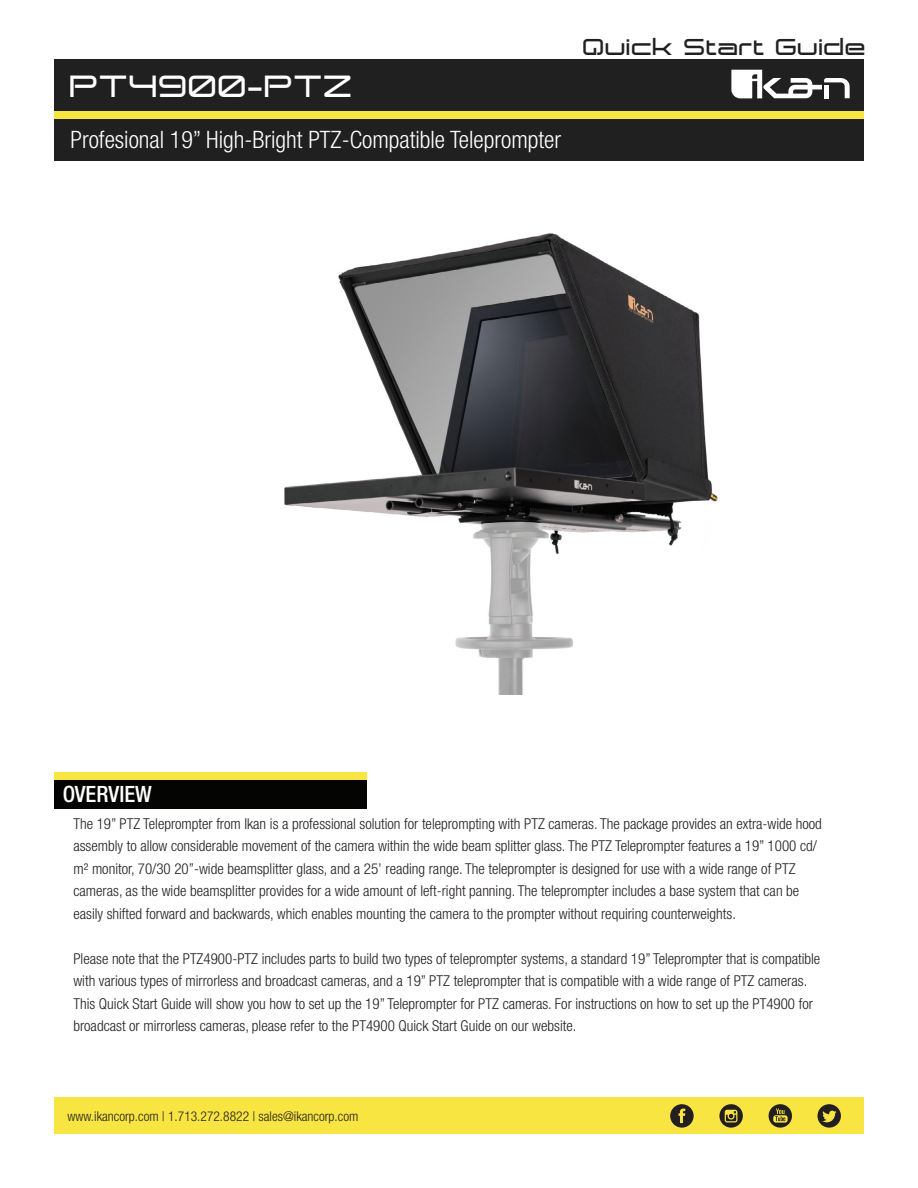
<style>
.page{position:relative;width:918px;height:1188px;background:#fff}
.page>*{position:absolute;margin:0;border:0;box-sizing:border-box;transform-origin:0 0}
.t1{font:700 30px "Expansiva";color:#fff}
.t2{font:300 condensed 24px "Helvetica Neue LT Std";color:#fff}
.t3{font:700 22.5px "Expansiva";color:#212020}
.t4{font:500 condensed 22.5px "Helvetica Neue LT Std";color:#fff}
.t5{font:300 condensed 15px/22.5px "Helvetica Neue LT Std";color:#231f20}
.t6{font:300 condensed 13.5px "Helvetica Neue LT Std";color:#231f20}
</style>
<div class="page">
<div style="left:54px;top:1098px;width:810px;height:36px;background:#f8e541"></div>
<svg style="left:670px;top:1104px;width:24px;height:24px"></svg>
<svg style="left:769px;top:1104px;width:23px;height:24px"></svg>
<svg style="left:719px;top:1104px;width:24px;height:24px"></svg>
<svg style="left:817px;top:1104px;width:24px;height:24px"></svg>
<div style="left:55px;top:59px;width:809px;height:102px;background:#212020"></div>
<div style="left:55px;top:111px;width:809px;height:7px;background:#f8e541"></div>
<svg style="left:731px;top:70px;width:119px;height:28px"></svg>
<div style="left:54px;top:776px;width:312px;height:33px;background:#040503"></div>
<div style="left:54px;top:773px;width:312px;height:7px;background:#f8e541"></div>
<img style="left:284px;top:233px;width:434px;height:462px">
<p class="t1" style="left:70px;top:66px;width:285px">PT4900-PTZ</p>
<p class="t2" style="left:70px;top:126px;width:492px">Profesional 19” High-Bright PTZ-Compatible Teleprompter</p>
<p class="t3" style="left:584px;top:32px;width:285px">Quick Start Guide</p>
<p class="t4" style="left:63px;top:780px;width:91px">OVERVIEW</p>
<p class="t5" style="left:73px;top:812px;width:750px">The 19” PTZ Teleprompter from Ikan is a professional solution for teleprompting with PTZ cameras. The package provides an extra-wide hood assembly to allow considerable movement of the camera within the wide beam splitter glass. The PTZ Teleprompter features a 19” 1000 cd/ m² monitor, 70/30 20”-wide beamsplitter glass, and a 25’ reading range. The teleprompter is designed for use with a wide range of PTZ cameras, as the wide beamsplitter provides for a wide amount of left-right panning. The teleprompter includes a base system that can be easily shifted forward and backwards, which enables mounting the camera to the prompter without requiring counterweights.</p>
<p class="t5" style="left:73px;top:947px;width:748px">Please note that the PTZ4900-PTZ includes parts to build two types of teleprompter systems, a standard 19” Teleprompter that is compatible with various types of mirrorless and broadcast cameras, and a 19” PTZ teleprompter that is compatible with a wide range of PTZ cameras.<br>This Quick Start Guide will show you how to set up the 19” Teleprompter for PTZ cameras. For instructions on how to set up the PT4900 for broadcast or mirrorless cameras, please refer to the PT4900 Quick Start Guide on our website.</p>
<p class="t6" style="left:68px;top:1108px;width:292px">www.ikancorp.com | 1.713.272.8822 | sales@ikancorp.com</p>
</div>
